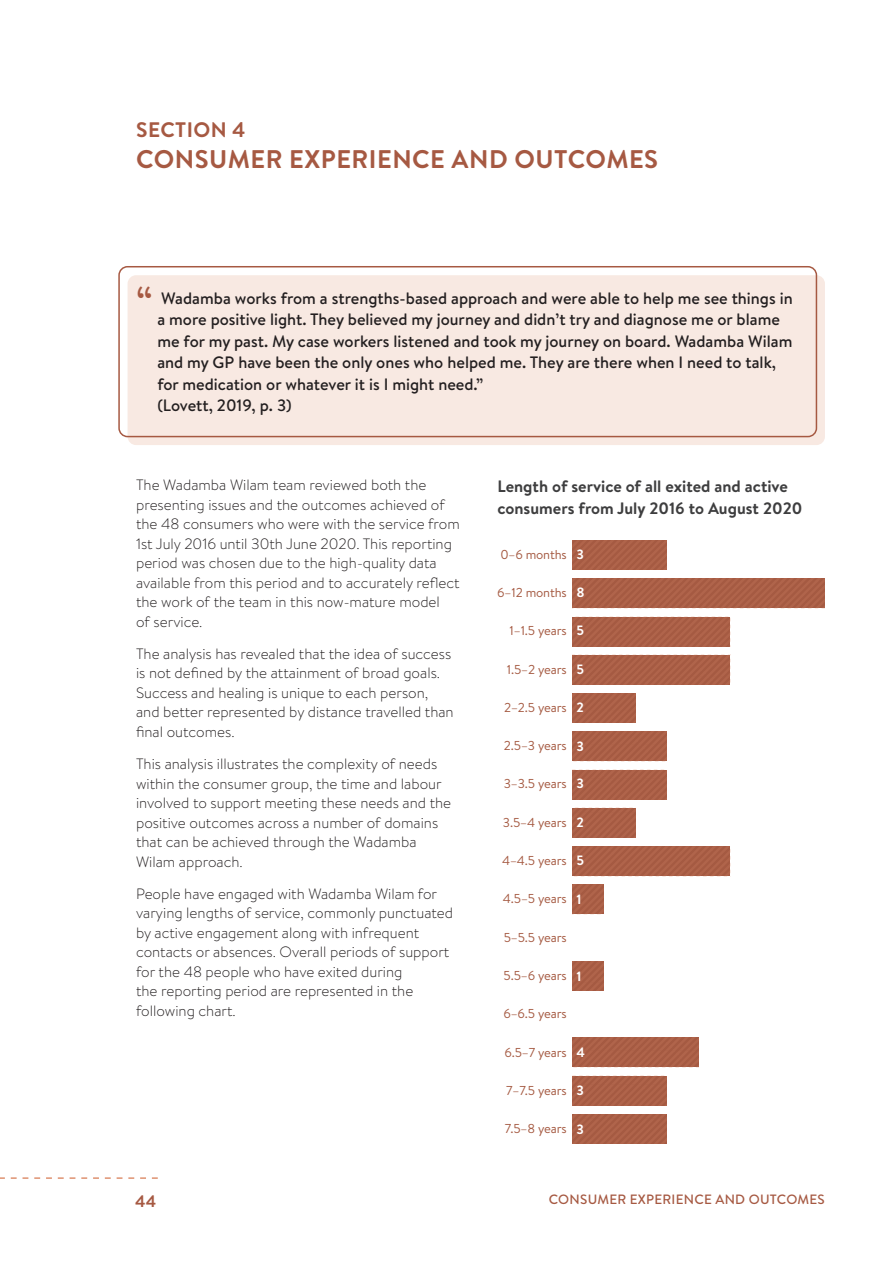
<style>
.page{position:relative;width:893px;height:1263px;background:#fff}
.page>*{position:absolute;margin:0;border:0;box-sizing:border-box;transform-origin:0 0}
.t1{font:500 37.5px "Brandon Text";color:#a65942}
.H1_-_Section{font:700 25.5px "Brandon Text";letter-spacing:.02em;color:#a65942}
.H1_-_Section-2{font:700 21px "Brandon Text";letter-spacing:.02em;color:#a65942}
.t2{font:500 16.5px/21.5px "Brandon Text";color:#231f20}
.t3{font:700 16.5px/21.5px "Brandon Text";color:#3e3e3f}
.t4{font:700 16.5px "Brandon Text";color:#a65942}
.Body{font:300 15px/19.5px "Brandon Text";color:#231f20}
.t5{font:500 13.5px "Brandon Text";letter-spacing:.02em;color:#a65942}
.t6{font:700 13.5px "Brandon Text";color:#fff}
.t7{font:12.9px "Brandon Text";letter-spacing:-.01em;color:#a55a42}
.s1{font-weight:700;font-size:13.5px;color:#fff}
</style>
<div class="page">
<div style="left:128px;top:275px;width:697px;height:170px;background:#f8e9e2;border-radius:9px"></div>
<div style="left:118px;top:266px;width:699px;height:171px;border:2px solid #a65942;border-radius:9px"></div>
<div style="left:572px;top:846px;width:158px;height:30px;background:#ab6047"></div>
<div style="left:572px;top:884px;width:32px;height:30px;background:#aa5f46"></div>
<div style="left:572px;top:961px;width:32px;height:30px;background:#aa5f46"></div>
<div style="left:572px;top:1037px;width:126px;height:30px;background:#ab6047"></div>
<div style="left:572px;top:1076px;width:95px;height:30px;background:#ab6047"></div>
<div style="left:572px;top:1114px;width:95px;height:30px;background:#ab6047"></div>
<div style="left:572px;top:655px;width:158px;height:30px;background:#aa5e46"></div>
<div style="left:572px;top:616px;width:158px;height:30px;background:#aa5e46"></div>
<div style="left:572px;top:578px;width:253px;height:30px;background:#aa5e46"></div>
<div style="left:572px;top:540px;width:94px;height:30px;background:#aa5e46"></div>
<div style="left:572px;top:731px;width:94px;height:30px;background:#aa5f46"></div>
<div style="left:572px;top:693px;width:63px;height:30px;background:#aa5e46"></div>
<div style="left:572px;top:808px;width:63px;height:30px;background:#ab5f46"></div>
<div style="left:572px;top:770px;width:94px;height:29px;background:#aa5f46"></div>
<svg style="left:0;top:1177px;width:158px;height:2px"></svg>
<p class="H1_-_Section-2" style="left:136px;top:115px;width:111px">SECTION 4</p>
<p class="H1_-_Section" style="left:136px;top:141px;width:523px">CONSUMER EXPERIENCE AND OUTCOMES</p>
<p class="t1" style="left:136px;top:274px;width:18px">“</p>
<p class="t2" style="left:157px;top:287px;width:637px">Wadamba works from a strengths-based approach and were able to help me see things in a more positive light. They believed my journey and didn’t try and diagnose me or blame me for my past. My case workers listened and took my journey on board. Wadamba Wilam and my GP have been the only ones who helped me. They are there when I need to talk, for medication or whatever it is I might need.”<br>(Lovett, 2019, p. 3)</p>
<p class="Body" style="left:136px;top:475px;width:325px">The Wadamba Wilam team reviewed both the presenting issues and the outcomes achieved of the 48 consumers who were with the service from 1st July 2016 until 30th June 2020. This reporting period was chosen due to the high-quality data available from this period and to accurately reflect the work of the team in this now-mature model<br>of service.</p>
<p class="Body" style="left:136px;top:643px;width:319px">The analysis has revealed that the idea of success is not defined by the attainment of broad goals.<br>Success and healing is unique to each person, and better represented by distance travelled than final outcomes.</p>
<p class="Body" style="left:136px;top:754px;width:317px">This analysis illustrates the complexity of needs within the consumer group, the time and labour involved to support meeting these needs and the positive outcomes across a number of domains that can be achieved through the Wadamba Wilam approach.</p>
<p class="Body" style="left:136px;top:883px;width:319px">People have engaged with Wadamba Wilam for varying lengths of service, commonly punctuated by active engagement along with infrequent contacts or absences. Overall periods of support for the 48 people who have exited during<br>the reporting period are represented in the following chart.</p>
<h3 class="t3" style="left:497px;top:475px;width:306px">Length of service of all exited and active consumers from July 2016 to August 2020</h3>
<p class="t7" style="left:500px;top:545px;width:85px">0–6 months <span class="s1">3</span></p>
<p class="t6" style="left:576px;top:583px;width:10px">8</p>
<p class="t6" style="left:576px;top:621px;width:9px">5</p>
<p class="t6" style="left:576px;top:659px;width:9px">5</p>
<p class="t6" style="left:576px;top:698px;width:9px">2</p>
<p class="t6" style="left:576px;top:736px;width:9px">3</p>
<p class="t6" style="left:576px;top:774px;width:9px">3</p>
<p class="t6" style="left:576px;top:813px;width:9px">2</p>
<p class="t6" style="left:576px;top:851px;width:9px">5</p>
<p class="t6" style="left:576px;top:889px;width:7px">1</p>
<p class="t7" style="left:497px;top:584px;width:71px">6–12 months</p>
<p class="t7" style="left:510px;top:622px;width:59px">1–1.5 years</p>
<p class="t7" style="left:507px;top:660px;width:62px">1.5–2 years</p>
<p class="t7" style="left:504px;top:698px;width:64px">2–2.5 years</p>
<p class="t7" style="left:504px;top:737px;width:64px">2.5–3 years</p>
<p class="t7" style="left:504px;top:775px;width:65px">3–3.5 years</p>
<p class="t7" style="left:503px;top:813px;width:65px">3.5–4 years</p>
<p class="t7" style="left:502px;top:852px;width:66px">4–4.5 years</p>
<p class="t7" style="left:503px;top:890px;width:65px">4.5–5 years</p>
<p class="t7" style="left:504px;top:928px;width:65px">5–5.5 years</p>
<p class="t7" style="left:504px;top:967px;width:65px">5.5–6 years</p>
<p class="t7" style="left:503px;top:1005px;width:65px">6–6.5 years</p>
<p class="t7" style="left:504px;top:1043px;width:64px">6.5–7 years</p>
<p class="t7" style="left:506px;top:1082px;width:62px">7–7.5 years</p>
<p class="t7" style="left:505px;top:1120px;width:63px">7.5–8 years</p>
<p class="t6" style="left:576px;top:966px;width:7px">1</p>
<p class="t6" style="left:576px;top:1042px;width:10px">4</p>
<p class="t6" style="left:576px;top:1081px;width:9px">3</p>
<p class="t6" style="left:576px;top:1119px;width:9px">3</p>
<p class="t4" style="left:135px;top:1189px;width:23px">44</p>
<p class="t5" style="left:549px;top:1190px;width:20px">Cons</p>
<p class="t5" style="left:588px;top:1190px;width:20px">umer</p>
<p class="t5" style="left:630px;top:1190px;width:26px">Experience</p>
<p class="t5" style="left:715px;top:1190px;width:11px">and</p>
<p class="t5" style="left:749px;top:1190px;width:32px">Outcomes</p>
</div>
